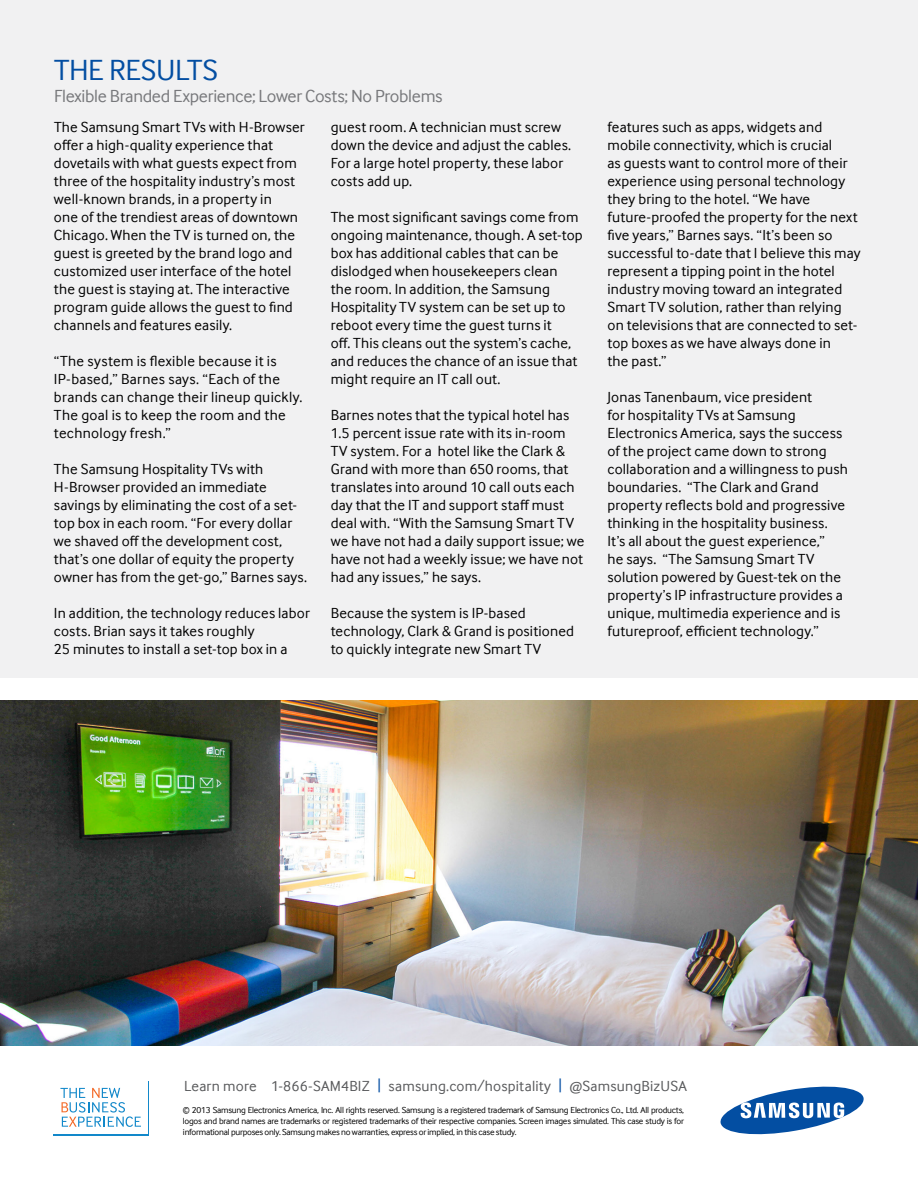
<style>
.page{position:relative;width:918px;height:1188px;background:#fff}
.page>*{position:absolute;margin:0;border:0;box-sizing:border-box;transform-origin:0 0}
.t1{font:30px "Samsung Inter Face";color:#034ea2}
.t2{font:18px "Samsung Inter Face";letter-spacing:-.02em;color:#77787b}
.t3{font:15px/18px "Samsung Inter Face";letter-spacing:.01em;color:#000}
.t4{font:15px "Samsung Inter Face";letter-spacing:.015em;color:#58595b}
.t5{font:9px/10.8px "Samsung Inter Face";letter-spacing:-.025em;color:#000;text-align:justify}
.s1{font-size:17.1px;color:#034ea2}
</style>
<div class="page">
<svg style="left:60px;top:1088px;width:81px;height:39px"></svg>
<hr style="left:149px;top:1081px;width:1px;height:54px;background:#1288ca">
<hr style="left:54px;top:1134px;width:95px;height:1px;background:#1288ca">
<svg style="left:720px;top:1086px;width:144px;height:49px"></svg>
<img style="left:0;top:701px;width:918px;height:344px">
<div style="left:0;top:0;width:918px;height:677px;background:#f1f1f2"></div>
<h1 class="t1" style="left:54px;top:53px;width:18px">THE</h1>
<h1 class="t1" style="left:109px;top:53px;width:110px">Results</h1>
<p class="t2" style="left:54px;top:86px;width:390px">Flexible Branded Experience; Lower Costs; No Problems</p>
<p class="t3" style="left:54px;top:118px;width:252px">The Samsung Smart TVs with H -Browser offer a high-quality experience that dovetails with what guests expect from three of the hospitality industry’s most well-known brands, in a property in<br>one of the trendiest areas of downtown Chicago. When the TV is turned on, the guest is greeted by the brand logo and customized user interface of the hotel the guest is staying at. The interactive program guide allows the guest to find channels and features easily.</p>
<p class="t3" style="left:54px;top:352px;width:250px">“The system is flexible because it is IP-based,” Barnes says. “Each of the brands can change their lineup quickly.<br>The goal is to keep the room and the technology fresh.”</p>
<p class="t3" style="left:54px;top:460px;width:255px">The Samsung Hospitality TVs with<br>H -Browser provided an immediate savings by eliminating the cost of a set&shy;top box in each room. “For every dollar we shaved off the development cost, that’s one dollar of equity the property owner has from the get-go,” Barnes says.</p>
<p class="t3" style="left:54px;top:604px;width:257px">In addition, the technology reduces labor costs. Brian says it takes roughly<br>25 minutes to install a set-top box in a</p>
<p class="t3" style="left:331px;top:118px;width:242px">guest room. A technician must screw down the device and adjust the cables.<br>For a large hotel property, these labor costs add up.</p>
<p class="t3" style="left:331px;top:208px;width:254px">The most significant savings come from ongoing maintenance, though. A set-top box has additional cables that can be dislodged when housekeepers clean<br>the room. In addition, the Samsung Hospitality TV system can be set up to reboot every time the guest turns it<br>off. This cleans out the system’s cache, and reduces the chance of an issue that might require an IT call out.</p>
<p class="t3" style="left:331px;top:406px;width:255px">Barnes notes that the typical hotel has 1.5 percent issue rate with its in-room TV system. For a hotel like the Clark &amp; Grand with more than 650 rooms, that translates into around 10 call outs each day that the IT and support staff must deal with. “With the Samsung Smart TV we have not had a daily support issue; we have not had a weekly issue; we have not had any issues,” he says.</p>
<p class="t3" style="left:331px;top:604px;width:245px">Because the system is IP-based technology, Clark &amp; Grand is positioned to quickly integrate new Smart TV</p>
<p class="t3" style="left:607px;top:118px;width:255px">features such as apps, widgets and mobile connectivity, which is crucial<br>as guests want to control more of their experience using personal technology they bring to the hotel. “We have future-proofed the property for the next five years,” Barnes says. “It’s been so successful to-date that I believe this may represent a tipping point in the hotel industry moving toward an integrated Smart TV solution, rather than relying on televisions that are connected to set&shy;top boxes as we have always done in<br>the past.”</p>
<p class="t3" style="left:607px;top:388px;width:242px">Jonas Tanenbaum, vice president<br>for hospitality TVs at Samsung Electronics America, says the success of the project came down to strong collaboration and a willingness to push boundaries. “The Clark and Grand property reflects bold and progressive thinking in the hospitality business.<br>It’s all about the guest experience,”<br>he says. “The Samsung Smart TV solution powered by Guest-tek on the property’s IP infrastructure provides a unique, multimedia experience and is futureproof, efficient technology.”</p>
<p class="t4" style="left:184px;top:1077px;width:504px">Learn more 1-866-SAM4BIZ <span class="s1">|</span> samsung.com/hospitality <span class="s1">|</span> @SamsungBizUSA</p>
<p class="t5" style="left:183px;top:1105px;width:503px">© 2013 Samsung Electronics America, Inc. All rights reserved. Samsung is a registered trademark of Samsung Electronics Co., Ltd. All products, logos and brand names are trademarks or registered trademarks of their respective companies. Screen images simulated. This case study is for informational purposes only. Samsung makes no warranties, express or implied, in this case study.</p>
</div>
